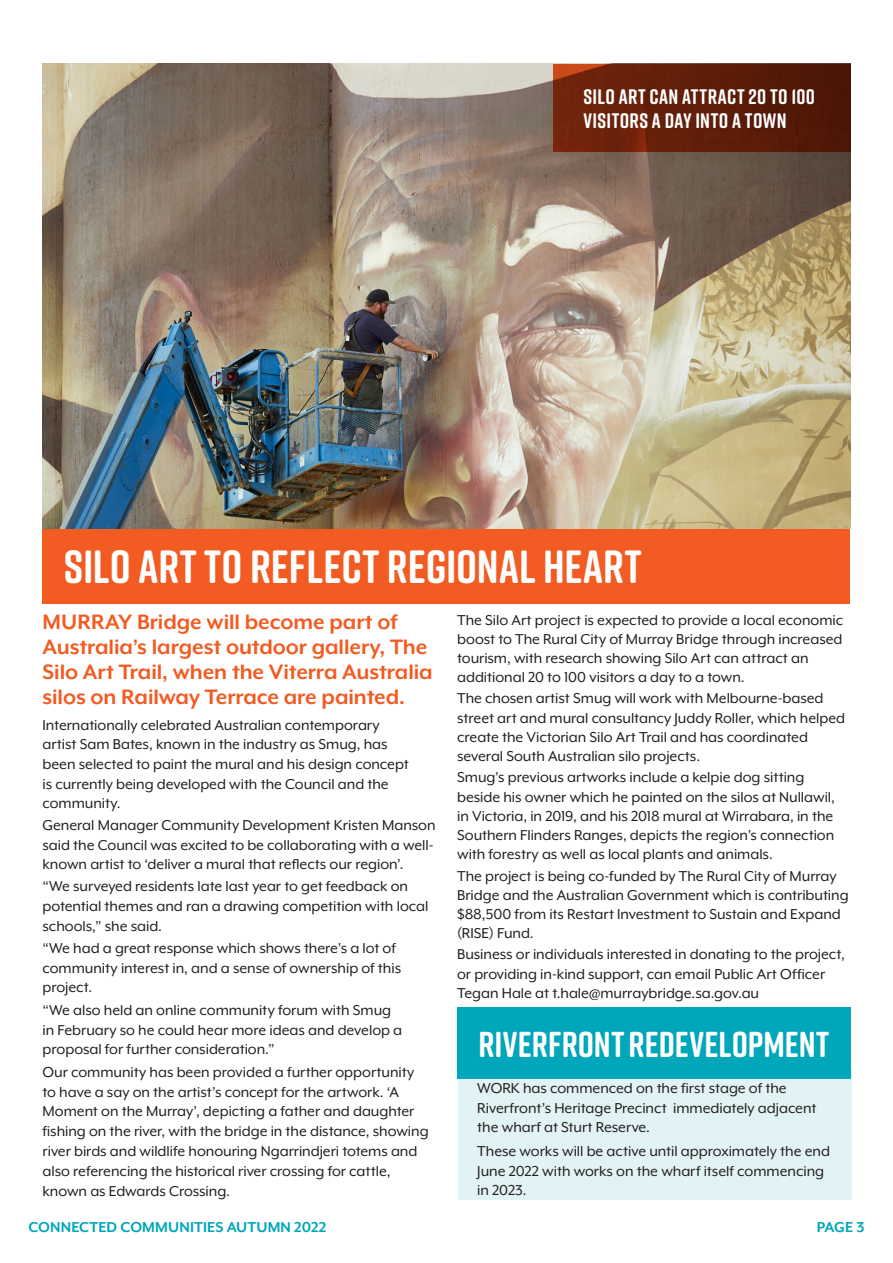
<style>
.page{position:relative;width:893px;height:1263px;background:#fff}
.page>*{position:absolute;margin:0;border:0;box-sizing:border-box;transform-origin:0 0}
.newsletter___Large_A{font:700 46.5px "Rift Soft";letter-spacing:.01em;color:#fff}
.newsletter___Large_A-2{font:700 36px "Rift Soft";letter-spacing:.005em;color:#fff}
.newsletter___Introdu{font:700 24px/24.8px "Mr Eaves XL Mod OT";letter-spacing:-.005em;color:#f25b21}
.newsletter___Introdu-2{font:700 21px/24px "Rift Soft";letter-spacing:.02em;color:#fff}
.newsletter_-_Body_Co{font:16.5px/19.2px "Mr Eaves XL Mod OT";letter-spacing:-.005em;color:#231f20}
.newsletter___Footer{font:700 16.5px "Mr Eaves XL Mod OT";letter-spacing:.005em;color:#00a6b9}
</style>
<div class="page">
<div style="left:43px;top:525px;width:807px;height:79px;background:#f25b21"></div>
<img style="left:43px;top:64px;width:807px;height:464px">
<div style="left:553px;top:64px;width:297px;height:88px;background:linear-gradient(to right,#79270c,#491506)"></div>
<div style="left:458px;top:1069px;width:393px;height:130px;background:#e2f3f6"></div>
<div style="left:457px;top:1008px;width:393px;height:71px;background:#00a6b9"></div>
<p class="newsletter___Introdu-2" style="left:584px;top:84px;width:233px">SILO ART CAN ATTRACT 20 TO 100<br>VISITORS A DAY INTO A TOWN</p>
<p class="newsletter___Large_A" style="left:64px;top:533px;width:579px">SILO ART TO REFLECT REGIONal HEART</p>
<p class="newsletter___Introdu" style="left:43px;top:610px;width:392px">MURRAY Bridge will become part of Australia’s largest outdoor gallery, The Silo Art Trail, when the Viterra Australia silos on Railway Terrace are painted.</p>
<p class="newsletter_-_Body_Co" style="left:43px;top:715px;width:368px;line-height:19.6px">Internationally celebrated Australian contemporary artist Sam Bates, known in the industry as Smug, has been selected to paint the mural and his design concept is currently being developed with the Council and the community.</p>
<p class="newsletter_-_Body_Co" style="left:43px;top:815px;width:395px;line-height:19.6px">General Manager Community Development Kristen Manson said the Council was excited to be collaborating with a well&shy;known artist to ‘deliver a mural that reflects our region’.</p>
<p class="newsletter_-_Body_Co" style="left:43px;top:876px;width:387px;line-height:19.6px">“We surveyed residents late last year to get feedback on potential themes and ran a drawing competition with local schools,” she said.</p>
<p class="newsletter_-_Body_Co" style="left:43px;top:938px;width:360px;line-height:20px">“We had a great response which shows there’s a lot of community interest in, and a sense of ownership of this project.</p>
<p class="newsletter_-_Body_Co" style="left:43px;top:999px;width:361px;line-height:20px">“We also held an online community forum with Smug in February so he could hear more ideas and develop a proposal for further consideration.”</p>
<p class="newsletter_-_Body_Co" style="left:43px;top:1061px;width:388px;line-height:20px">Our community has been provided a further opportunity to have a say on the artist’s concept for the artwork. ‘A Moment on the Murray’, depicting a father and daughter fishing on the river, with the bridge in the distance, showing river birds and wildlife honouring Ngarrindjeri totems and also referencing the historical river crossing for cattle, known as Edwards Crossing.</p>
<p class="newsletter_-_Body_Co" style="left:457px;top:610px;width:388px">The Silo Art project is expected to provide a local economic boost to The Rural City of Murray Bridge through increased tourism, with research showing Silo Art can attract an additional 20 to 100 visitors a day to a town.</p>
<p class="newsletter_-_Body_Co" style="left:457px;top:689px;width:389px">The chosen artist Smug will work with Melbourne-based street art and mural consultancy Juddy Roller, which helped create the Victorian Silo Art Trail and has coordinated several South Australian silo projects.</p>
<p class="newsletter_-_Body_Co" style="left:457px;top:768px;width:379px">Smug’s previous artworks include a kelpie dog sitting beside his owner which he painted on the silos at Nullawil, in Victoria, in 2019, and his 2018 mural at Wirrabara, in the Southern Flinders Ranges, depicts the region’s connection with forestry as well as local plants and animals.</p>
<p class="newsletter_-_Body_Co" style="left:457px;top:866px;width:393px">The project is being co-funded by The Rural City of Murray Bridge and the Australian Government which is contributing $88,500 from its Restart Investment to Sustain and Expand (RISE) Fund.</p>
<p class="newsletter_-_Body_Co" style="left:457px;top:945px;width:389px">Business or individuals interested in donating to the project, or providing in-kind support, can email Public Art Officer<br>Tegan Hale at t.hale@murraybridge.sa.gov.au</p>
<p class="newsletter___Large_A-2" style="left:478px;top:1019px;width:352px">RIVERFRONT REDEVELOPMENT</p>
<p class="newsletter_-_Body_Co" style="left:477px;top:1078px;width:341px">WORK has commenced on the first stage of the<br>Riverfront’s Heritage Precinct immediately adjacent the wharf at Sturt Reserve.</p>
<p class="newsletter_-_Body_Co" style="left:477px;top:1141px;width:354px">These works will be active until approximately the end<br>June 2022 with works on the wharf itself commencing in 2023.</p>
<p class="newsletter___Footer" style="left:28px;top:1218px;width:300px">CONNECTED COMMUNITIES AUTUMN 2022</p>
<p class="newsletter___Footer" style="left:817px;top:1218px;width:49px">PAGE 3</p>
</div>
